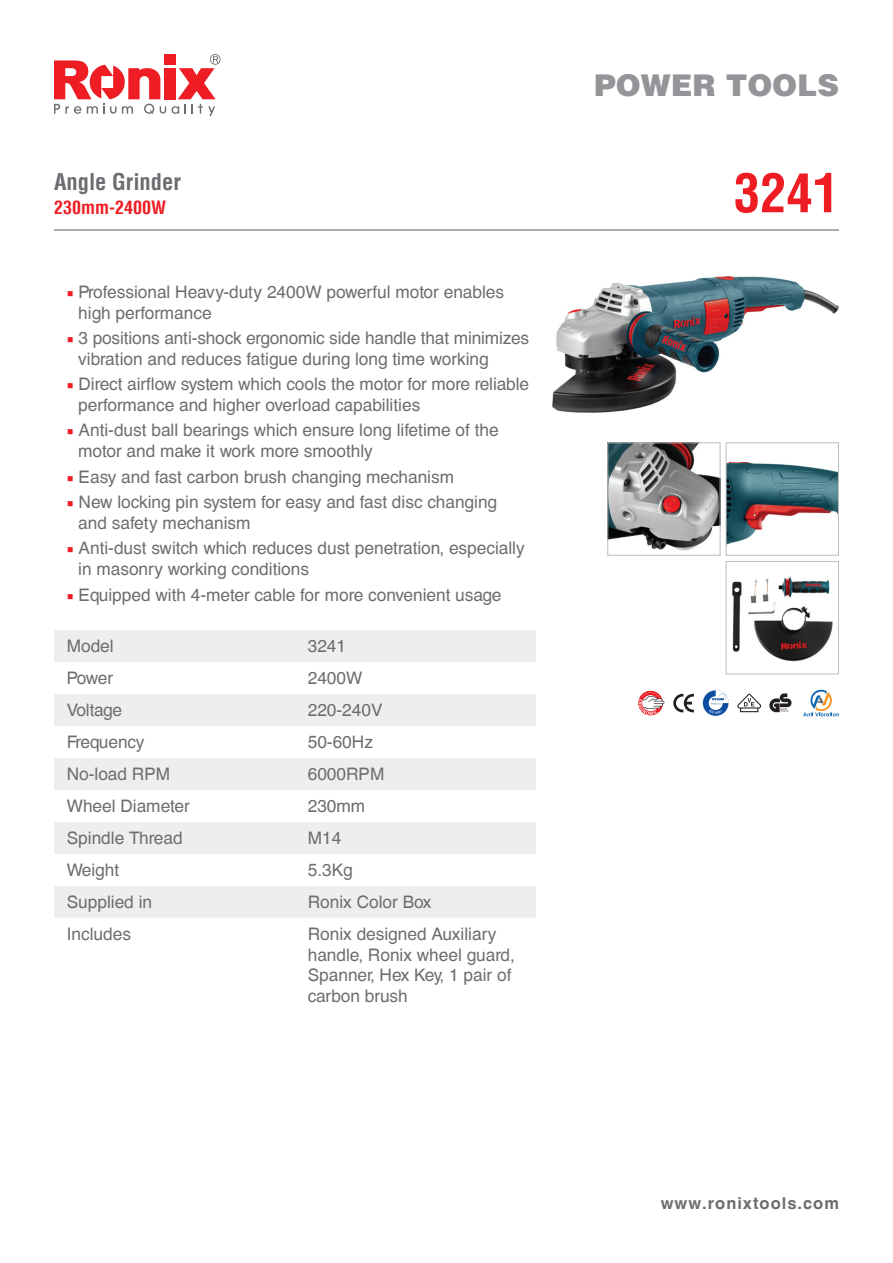
<style>
.page{position:relative;width:893px;height:1263px;background:#fff}
.page>*{position:absolute;margin:0;border:0;box-sizing:border-box;transform-origin:0 0}
.t1{font:700 condensed 52.5px "Helvetica LT";color:#ee1d23}
.t2{font:900 30px "Helvetica LT";color:#939598}
.t3{font:700 condensed 22.5px "Helvetica LT";color:#6c6d70}
.t4{font:700 condensed 18px "Helvetica LT";color:#ee1d23}
.t5{font:17.25px/21px "Helvetica CE";color:#6c6d70}
.t6{font:17.25px "Helvetica CE";letter-spacing:-.025em;color:#6c6d70}
.t7{font:700 16.5px "Helvetica CE";letter-spacing:.06em;color:#6c6d70}
.s1{font-family:"Minion Pro";color:#ee1d23}
</style>
<div class="page">
<svg style="left:172px;top:54px;width:49px;height:62px"></svg>
<div style="left:164px;top:68px;width:11px;height:31px;background:#ee1d23"></div>
<svg style="left:54px;top:60px;width:112px;height:54px"></svg>
<div style="left:164px;top:54px;width:11px;height:11px;background:#ee1d23"></div>
<img style="left:553px;top:277px;width:286px;height:135px">
<div style="left:54px;top:630px;width:482px;height:32px;background:#eeeeef"></div>
<svg style="left:54px;top:694px;width:482px;height:224px;fill:#eeeeef"></svg>
<img style="left:609px;top:444px;width:110px;height:107px">
<div style="left:607px;top:442px;width:114px;height:114px;border:1px solid #bcbdc0"></div>
<img style="left:728px;top:462px;width:109px;height:82px">
<div style="left:726px;top:442px;width:113px;height:114px;border:1px solid #bcbdc0"></div>
<hr style="left:54px;top:229px;width:785px;height:2px;background:#6c6d70">
<img style="left:732px;top:577px;width:101px;height:85px">
<div style="left:726px;top:561px;width:113px;height:113px;border:1px solid #bcbdc0"></div>
<svg style="left:703px;top:690px;width:26px;height:26px"></svg>
<svg style="left:638px;top:690px;width:27px;height:26px"></svg>
<svg style="left:673px;top:694px;width:21px;height:18px"></svg>
<svg style="left:737px;top:694px;width:24px;height:18px"></svg>
<svg style="left:769px;top:693px;width:22px;height:19px"></svg>
<svg style="left:803px;top:689px;width:36px;height:27px"></svg>
<h3 class="t3" style="left:54px;top:167px;width:128px">Angle Grinder</h3>
<p class="t4" style="left:54px;top:196px;width:113px">230mm-2400W</p>
<p class="t5" style="left:78px;top:281px;width:427px;text-indent:-11px"><span class="s1">■</span> Professional Heavy-duty 2400W powerful motor enables high performance</p>
<p class="t5" style="left:78px;top:328px;width:452px;text-indent:-11px"><span class="s1">■</span> 3 positions anti-shock ergonomic side handle that minimizes vibration and reduces fatigue during long time working</p>
<p class="t5" style="left:78px;top:374px;width:452px;text-indent:-11px"><span class="s1">■</span> Direct airflow system which cools the motor for more reliable performance and higher overload capabilities</p>
<p class="t5" style="left:78px;top:420px;width:422px;text-indent:-11px"><span class="s1">■</span> Anti-dust ball bearings which ensure long lifetime of the motor and make it work more smoothly</p>
<p class="t5" style="left:67px;top:466px;width:389px"><span class="s1">■</span> Easy and fast carbon brush changing mechanism</p>
<p class="t5" style="left:78px;top:492px;width:420px;text-indent:-11px"><span class="s1">■</span> New locking pin system for easy and fast disc changing and safety mechanism</p>
<p class="t5" style="left:78px;top:538px;width:448px;text-indent:-11px"><span class="s1">■</span> Anti-dust switch which reduces dust penetration, especially in masonry working conditions</p>
<p class="t5" style="left:67px;top:584px;width:436px"><span class="s1">■</span> Equipped with 4-meter cable for more convenient usage</p>
<p class="t5" style="left:67px;top:636px;width:48px">Model</p>
<p class="t5" style="left:308px;top:636px;width:40px">3241</p>
<p class="t5" style="left:67px;top:668px;width:48px">Power</p>
<p class="t5" style="left:308px;top:668px;width:56px">2400W</p>
<p class="t6" style="left:67px;top:700px;width:57px">Voltage</p>
<p class="t5" style="left:308px;top:700px;width:76px">220-240V</p>
<p class="t5" style="left:67px;top:732px;width:79px">Frequency</p>
<p class="t5" style="left:308px;top:732px;width:67px">50-60Hz</p>
<p class="t5" style="left:67px;top:764px;width:105px">No-load RPM</p>
<p class="t5" style="left:308px;top:764px;width:78px">6000RPM</p>
<p class="t5" style="left:67px;top:796px;width:125px">Wheel Diameter</p>
<p class="t5" style="left:308px;top:796px;width:59px">230mm</p>
<p class="t5" style="left:67px;top:828px;width:117px">Spindle Thread</p>
<p class="t5" style="left:308px;top:828px;width:35px">M14</p>
<p class="t5" style="left:67px;top:860px;width:54px">Weight</p>
<p class="t5" style="left:308px;top:860px;width:47px">5.3Kg</p>
<p class="t5" style="left:67px;top:892px;width:87px">Supplied in</p>
<p class="t5" style="left:308px;top:892px;width:125px">Ronix Color Box</p>
<p class="t5" style="left:67px;top:923px;width:66px">Includes</p>
<p class="t5" style="left:308px;top:924px;width:209px">Ronix designed Auxiliary handle, Ronix wheel guard,<br>Spanner, Hex Key, 1 pair of carbon brush</p>
<h2 class="t2" style="left:594px;top:65px;width:246px">POWER TOOLS</h2>
<h1 class="t1" style="left:734px;top:160px;width:107px">3241</h1>
<p class="t7" style="left:661px;top:1193px;width:180px">www.ronixtools.com</p>
</div>
